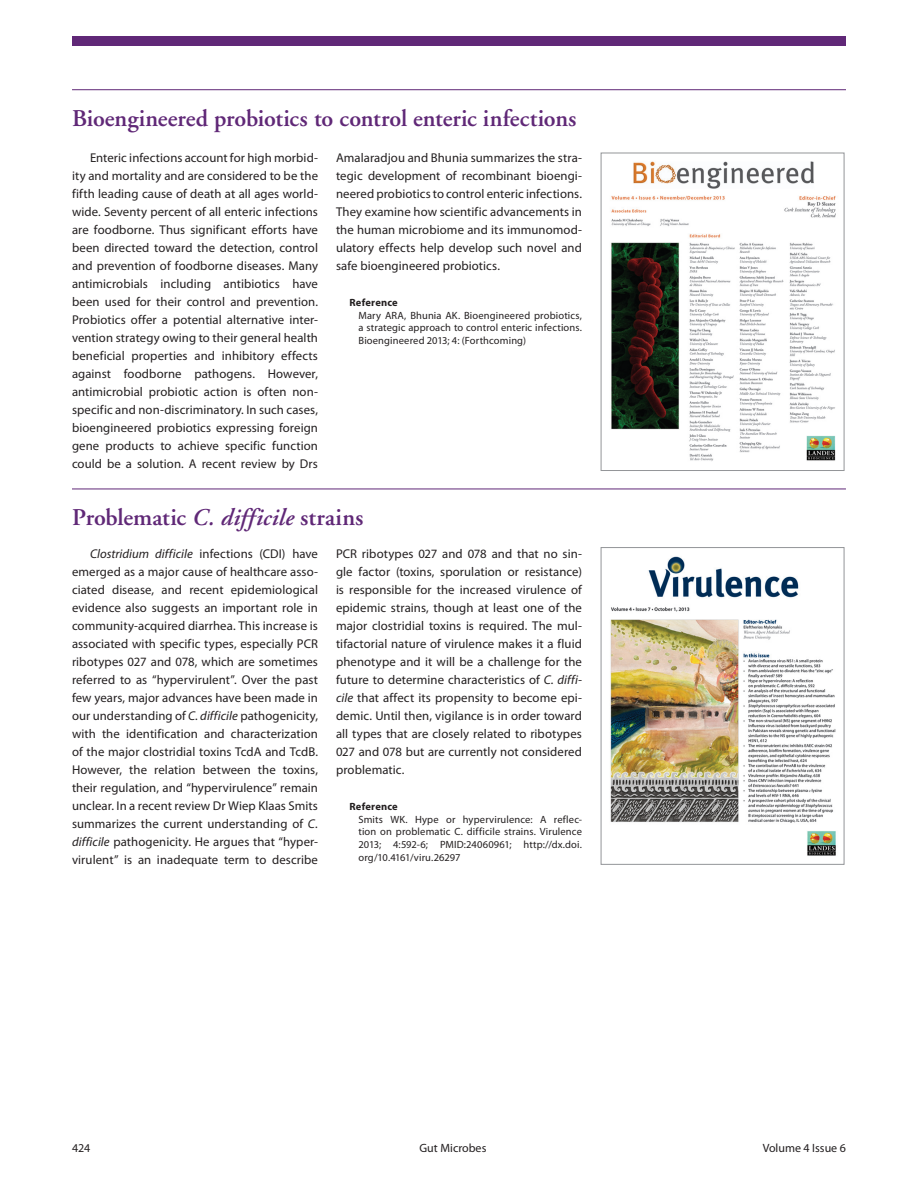
<style>
.page{position:relative;width:918px;height:1188px;background:#fff}
.page>*{position:absolute;margin:0;border:0;box-sizing:border-box;transform-origin:0 0}
.t1{font:600 24px "Adobe Garamond";letter-spacing:-.005em;color:#602877}
.t2{font:12.75px/18px "Myriad Pro";letter-spacing:.01em;color:#231f20;text-align:justify}
.t3{font:12px "Myriad Pro";color:#231f20}
.t4{font:10.5px/12.8px "Myriad Pro";letter-spacing:.01em;color:#231f20;text-align:justify}
.t5{font:700 10.5px "Myriad Pro";letter-spacing:.02em;color:#231f20}
.s1{font-style:italic}
</style>
<div class="page">
<div style="left:72px;top:36px;width:774px;height:10px;background:#602877"></div>
<hr style="left:72px;top:89px;width:774px;height:1px;background:#602877">
<hr style="left:72px;top:489px;width:774px;height:1px;background:#602877">
<img style="left:611px;top:161px;width:225px;height:300px">
<div style="left:601px;top:153px;width:243px;height:318px;border:1px solid #939598"></div>
<img style="left:610px;top:556px;width:226px;height:300px">
<div style="left:601px;top:547px;width:243px;height:318px;border:1px solid #939598"></div>
<h1 class="t1" style="left:72px;top:105px;width:506px">Bioengineered probiotics to control enteric infections</h1>
<p class="t2" style="left:72px;top:149px;width:248px;text-indent:18px">Enteric infections account for high morbid&shy;ity and mortality and are considered to be the fifth leading cause of death at all ages world&shy;wide. Seventy percent of all enteric infections are foodborne. Thus significant efforts have been directed toward the detection, control and prevention of foodborne diseases. Many antimicrobials including antibiotics have been used for their control and prevention.<br>Probiotics offer a potential alternative inter&shy;vention strategy owing to their general health beneficial properties and inhibitory effects against foodborne pathogens. However, antimicrobial probiotic action is often non&shy;specific and non-discriminatory. In such cases, bioengineered probiotics expressing foreign gene products to achieve specific function could be a solution. A recent review by Drs</p>
<p class="t2" style="left:336px;top:149px;width:248px">Amalaradjou and Bhunia summarizes the stra&shy;tegic development of recombinant bioengi&shy;neered probiotics to control enteric infections.<br>They examine how scientific advancements in the human microbiome and its immunomod&shy;ulatory effects help develop such novel and safe bioengineered probiotics.</p>
<p class="t5" style="left:350px;top:296px;width:50px">Reference</p>
<p class="t4" style="left:359px;top:309px;width:225px">Mary ARA, Bhunia AK. Bioengineered probiotics, a strategic approach to control enteric infections.<br>Bioengineered 2013; 4: (Forthcoming)</p>
<h1 class="t1" style="left:72px;top:504px;width:293px">Problematic <span class="s1">C. difficile</span> strains</h1>
<p class="t2" style="left:72px;top:545px;width:248px;text-indent:18px"><span class="s1">Clostridium difficile</span> infections (CDI ) have emerged as a major cause of healthcare asso&shy;ciated disease, and recent epidemiological evidence also suggests an important role in community-acquired diarrhea. This increase is associated with specific types, especially PCR ribotypes 027 and 078, which are sometimes referred to as “hypervirulent”. Over the past few years, major advances have been made in our understanding of <span class="s1">C. difficile</span> pathogenicity, with the identification and characterization of the major clostridial toxins TcdA and TcdB.<br>However, the relation between the toxins, their regulation, and “hypervirulence” remain unclear. In a recent review Dr Wiep Klaas Smits summarizes the current understanding of <span class="s1">C. difficile</span> pathogenicity. He argues that “hyper&shy;virulent” is an inadequate term to describe</p>
<p class="t2" style="left:336px;top:545px;width:248px">PCR ribotypes 027 and 078 and that no sin&shy;gle factor (toxins, sporulation or resistance) is responsible for the increased virulence of epidemic strains, though at least one of the major clostridial toxins is required. The mul&shy;tifactorial nature of virulence makes it a fluid phenotype and it will be a challenge for the future to determine characteristics of <span class="s1">C. diffi&shy;cile</span> that affect its propensity to become epi&shy;demic. Until then, vigilance is in order toward all types that are closely related to ribotypes 027 and 078 but are currently not considered problematic.</p>
<p class="t5" style="left:350px;top:800px;width:50px">Reference</p>
<p class="t4" style="left:336px;top:813px;width:15px">S</p>
<p class="t4" style="left:358px;top:813px;width:225px;text-indent:5px">mits WK. Hype or hypervirulence: A reflec&shy;tion on problematic C. difficile strains. Virulence 2013; 4:592-6; PMID:24060961; http://dx.doi. org/10.4161/viru.26297</p>
<p class="t3" style="left:72px;top:1141px;width:20px">424</p>
<p class="t3" style="left:420px;top:1141px;width:68px">Gut Microbes</p>
<p class="t3" style="left:763px;top:1141px;width:85px">Volume 4 Issue 6</p>
</div>
